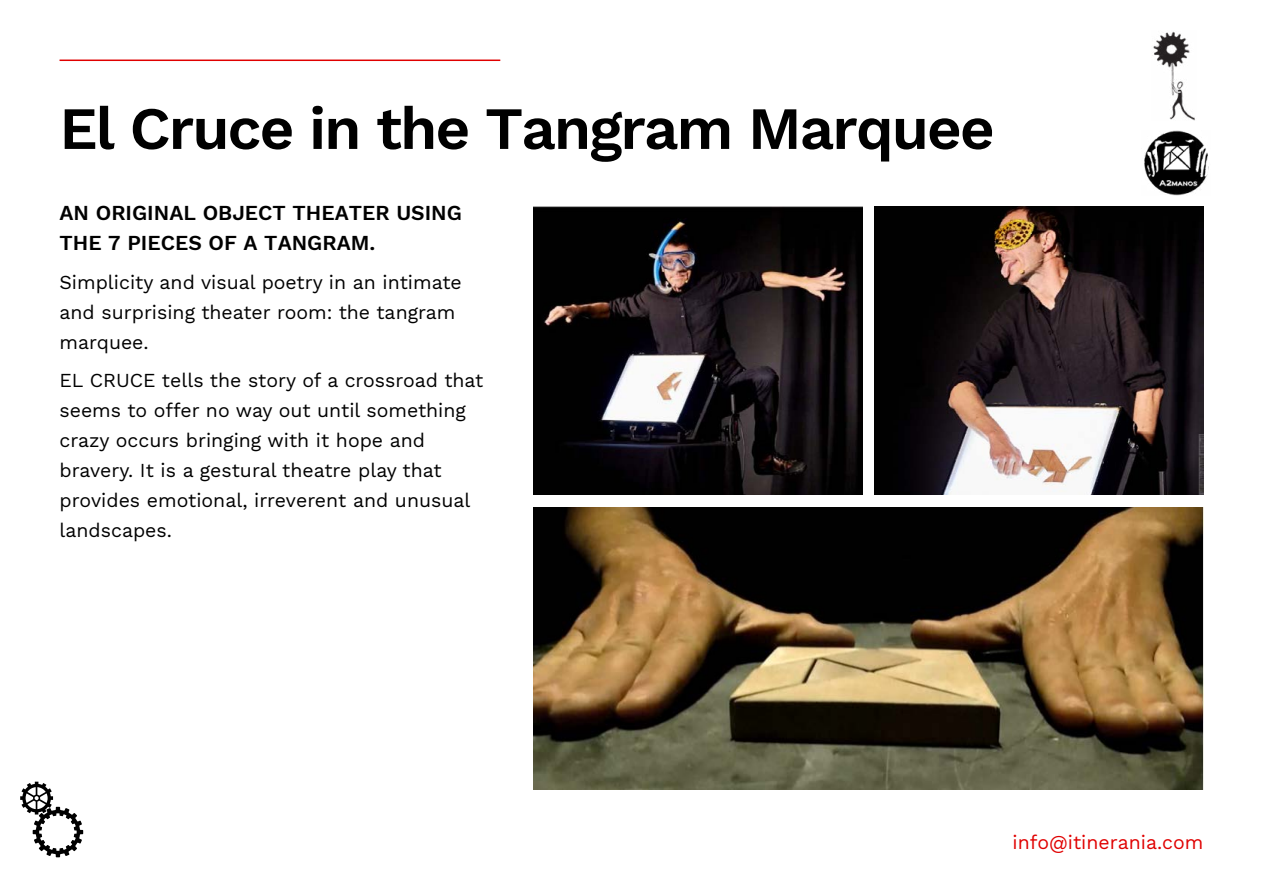
<style>
.page{position:relative;width:1263px;height:893px;background:#fff}
.page>*{position:absolute;margin:0;border:0;box-sizing:border-box;transform-origin:0 0}
.t1{font:600 60px "Work Sans";letter-spacing:-.03em;color:#000}
.t2{font:600 21px/30px "Work Sans";color:#000}
.t3{font:19.5px/30px "Work Sans";color:#000}
.t4{font:19.5px "Work Sans";color:#e00000}
</style>
<div class="page">
<img style="left:1144px;top:130px;width:65px;height:65px">
<svg style="left:20px;top:782px;width:63px;height:75px"></svg>
<img style="left:1153px;top:31px;width:42px;height:89px">
<img style="left:534px;top:206px;width:328px;height:289px">
<img style="left:875px;top:206px;width:328px;height:289px">
<img style="left:533px;top:508px;width:670px;height:282px">
<hr style="left:60px;top:60px;width:440px;height:1px;background:#e00000">
<h1 class="t1" style="left:60px;top:93px;width:937px">El Cruce in the Tangram Marquee</h1>
<p class="t2" style="left:60px;top:198px;width:404px">AN ORIGINAL OBJECT THEATER USING<br>THE 7 PIECES OF A TANGRAM.</p>
<p class="t3" style="left:60px;top:267px;width:404px">Simplicity and visual poetry in an intimate and surprising theater room: the tangram marquee.</p>
<p class="t3" style="left:60px;top:365px;width:425px">EL CRUCE tells the story of a crossroad that seems to offer no way out until something crazy occurs bringing with it hope and bravery. It is a gestural theatre play that provides emotional, irreverent and unusual landscapes.</p>
<p class="t4" style="left:1012px;top:831px;width:192px">info@itinerania.com</p>
</div>
